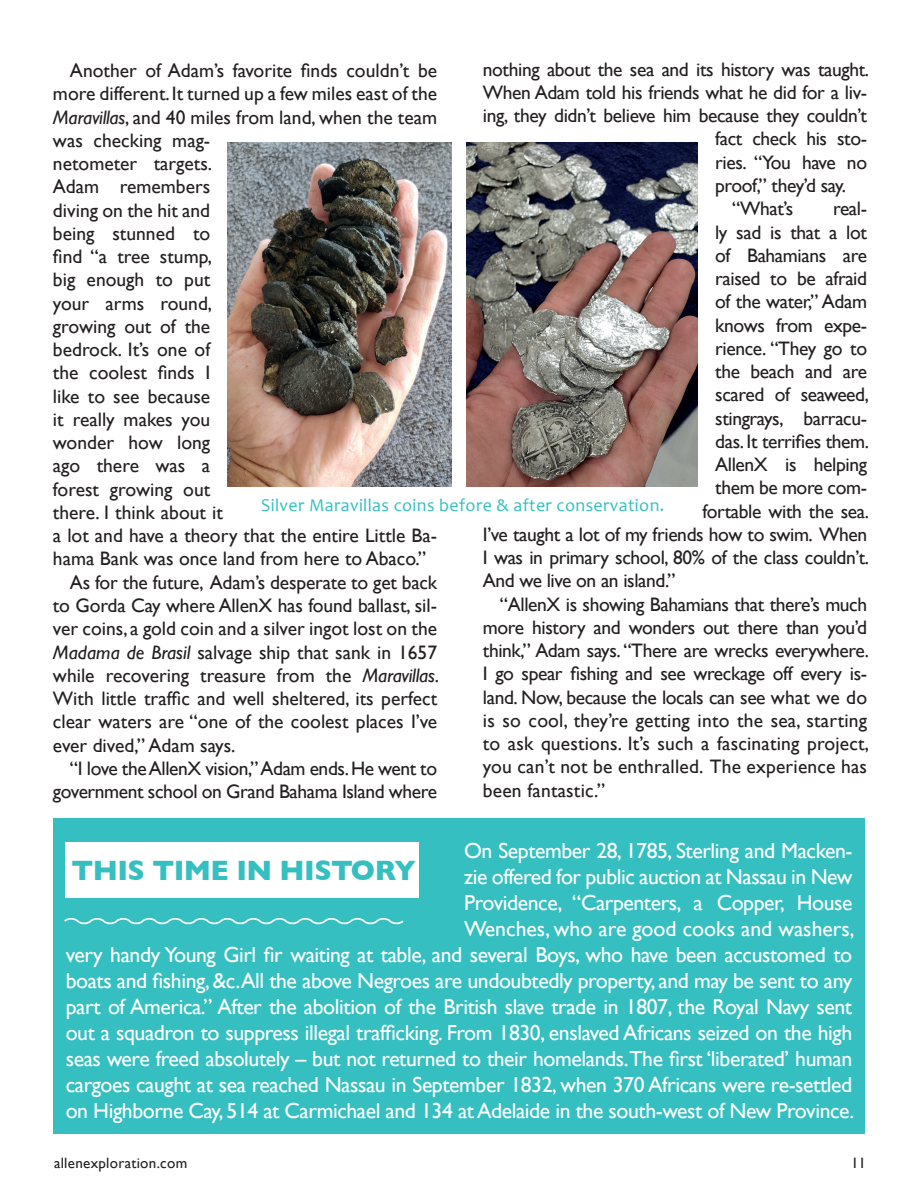
<style>
.page{position:relative;width:919px;height:1187px;background:#fff}
.page>*{position:absolute;margin:0;border:0;box-sizing:border-box;transform-origin:0 0}
.t1{font:700 28.5px "Gill Sans";letter-spacing:-.02em;color:#35bfc1}
.t2{font:21.75px/26.1px "Gill Sans";letter-spacing:-.02em;color:#fff;text-align:justify}
.t3{font:19.5px "Gill Sans";letter-spacing:-.01em;color:#231f20}
.t4{font:19.5px "Gill Sans";letter-spacing:.01em;color:#231f20}
.t5{font:18px "Candara";letter-spacing:.02em;color:#35bfc1}
.t6{font:15px "Gill Sans";letter-spacing:.02em;color:#231f20}
.s1{font-style:italic}
</style>
<div class="page">
<img style="left:227px;top:143px;width:225px;height:343px">
<img style="left:466px;top:143px;width:231px;height:343px">
<div style="left:53px;top:818px;width:811px;height:315px;background:#35bfc1"></div>
<div style="left:65px;top:842px;width:354px;height:56px;background:#fff"></div>
<svg style="left:64px;top:918px;width:340px;height:7px"></svg>
<p class="t3" style="left:483px;top:58px;width:387px">nothing about the sea and its history was taught.</p>
<p class="t3" style="left:483px;top:81px;width:386px">When Adam told his friends what he did for a liv-</p>
<p class="t3" style="left:483px;top:104px;width:385px">ing, they didn’t believe him because they couldn’t</p>
<p class="t3" style="left:715px;top:127px;width:153px">fact check his sto-</p>
<p class="t3" style="left:715px;top:151px;width:153px">ries. “You have no</p>
<p class="t3" style="left:715px;top:174px;width:132px">proof,” they’d say.</p>
<p class="t3" style="left:732px;top:197px;width:63px">“What’s</p>
<p class="t3" style="left:833px;top:197px;width:36px">real-</p>
<p class="t3" style="left:715px;top:220px;width:153px">ly sad is that a lot</p>
<p class="t3" style="left:715px;top:244px;width:153px">of Bahamians are</p>
<p class="t3" style="left:715px;top:267px;width:153px">raised to be afraid</p>
<p class="t3" style="left:715px;top:290px;width:153px">of the water,” Adam</p>
<p class="t3" style="left:715px;top:313px;width:153px">knows from expe-</p>
<p class="t3" style="left:715px;top:337px;width:153px">rience. “They go to</p>
<p class="t3" style="left:715px;top:360px;width:153px">the beach and are</p>
<p class="t3" style="left:715px;top:383px;width:155px">scared of seaweed,</p>
<p class="t3" style="left:715px;top:406px;width:153px">stingrays, barracu-</p>
<p class="t3" style="left:715px;top:430px;width:155px">das. It terrifies them.</p>
<p class="t3" style="left:715px;top:453px;width:153px">AllenX is helping</p>
<p class="t3" style="left:715px;top:476px;width:153px">them be more com-</p>
<p class="t3" style="left:702px;top:499px;width:168px">fortable with the sea.</p>
<p class="t3" style="left:483px;top:522px;width:386px">I’ve taught a lot of my friends how to swim. When</p>
<p class="t3" style="left:483px;top:546px;width:387px">I was in primary school, 80% of the class couldn’t.</p>
<p class="t3" style="left:483px;top:569px;width:194px">And we live on an island.”</p>
<p class="t3" style="left:500px;top:592px;width:368px">“AllenX is showing Bahamians that there’s much</p>
<p class="t3" style="left:483px;top:615px;width:386px">more history and wonders out there than you’d</p>
<p class="t3" style="left:483px;top:639px;width:387px">think,” Adam says. “There are wrecks everywhere.</p>
<p class="t3" style="left:483px;top:662px;width:385px">I go spear fishing and see wreckage off every is-</p>
<p class="t3" style="left:483px;top:685px;width:386px">land. Now, because the locals can see what we do</p>
<p class="t4" style="left:483px;top:708px;width:385px">is so cool, they’re getting into the sea, starting</p>
<p class="t4" style="left:483px;top:732px;width:387px">to ask questions. It’s such a fascinating project,</p>
<p class="t4" style="left:483px;top:755px;width:385px">you can’t not be enthralled. The experience has</p>
<p class="t4" style="left:483px;top:778px;width:124px">been fantastic.”</p>
<p class="t3" style="left:70px;top:59px;width:368px">Another of Adam’s favorite finds couldn’t be</p>
<p class="t3" style="left:53px;top:82px;width:385px">more different. It turned up a few miles east of the</p>
<p class="t3" style="left:53px;top:105px;width:385px"><span class="s1">Maravillas</span>, and 40 miles from land, when the team</p>
<p class="t3" style="left:53px;top:129px;width:159px">was checking mag-</p>
<p class="t3" style="left:53px;top:152px;width:161px">netometer targets.</p>
<p class="t3" style="left:53px;top:175px;width:159px">Adam remembers</p>
<p class="t3" style="left:53px;top:198px;width:159px">diving on the hit and</p>
<p class="t3" style="left:53px;top:222px;width:159px">being stunned to</p>
<p class="t3" style="left:53px;top:245px;width:161px">find “a tree stump,</p>
<p class="t3" style="left:53px;top:268px;width:159px">big enough to put</p>
<p class="t3" style="left:53px;top:291px;width:161px">your arms round,</p>
<p class="t3" style="left:53px;top:315px;width:159px">growing out of the</p>
<p class="t3" style="left:53px;top:338px;width:159px">bedrock. It’s one of</p>
<p class="t3" style="left:53px;top:361px;width:159px">the coolest finds I</p>
<p class="t3" style="left:53px;top:384px;width:159px">like to see because</p>
<p class="t3" style="left:53px;top:408px;width:159px">it really makes you</p>
<p class="t3" style="left:53px;top:431px;width:159px">wonder how long</p>
<p class="t3" style="left:53px;top:454px;width:159px">ago there was a</p>
<p class="t3" style="left:53px;top:477px;width:159px">forest growing out</p>
<p class="t3" style="left:53px;top:501px;width:171px">there. I think about it</p>
<p class="t3" style="left:53px;top:524px;width:385px">a lot and have a theory that the entire Little Ba-</p>
<p class="t3" style="left:53px;top:547px;width:375px">hama Bank was once land from here to Abaco.”</p>
<p class="t3" style="left:70px;top:570px;width:368px">As for the future, Adam’s desperate to get back</p>
<p class="t3" style="left:53px;top:594px;width:385px">to Gorda Cay where AllenX has found ballast, sil-</p>
<p class="t3" style="left:53px;top:617px;width:385px">ver coins, a gold coin and a silver ingot lost on the</p>
<p class="t3" style="left:53px;top:640px;width:385px"><span class="s1">Madama de Brasil</span> salvage ship that sank in 1657</p>
<p class="t3" style="left:53px;top:663px;width:387px">while recovering treasure from the <span class="s1">Maravillas</span>.</p>
<p class="t3" style="left:53px;top:687px;width:385px">With little traffic and well sheltered, its perfect</p>
<p class="t3" style="left:53px;top:710px;width:385px">clear waters are “one of the coolest places I’ve</p>
<p class="t3" style="left:53px;top:733px;width:184px">ever dived,” Adam says.</p>
<p class="t3" style="left:70px;top:756px;width:368px">“I love the AllenX vision,” Adam ends. He went to</p>
<p class="t3" style="left:53px;top:780px;width:385px">government school on Grand Bahama Island where</p>
<p class="t5" style="left:261px;top:494px;width:404px">Silver Maravillas coins before &amp; after conservation.</p>
<h1 class="t1" style="left:71px;top:848px;width:346px">THIS TIME IN HISTORY</h1>
<p class="t2" style="left:464px;top:837px;width:392px">On September 28, 1785, Sterling and Macken&shy;zie offered for public auction at Nassau in New Providence, “Carpenters, a Copper, House Wenches, who are good cooks and washers,</p>
<p class="t2" style="left:66px;top:941px;width:790px">very handy Young Girl fir waiting at table, and several Boys, who have been accustomed to boats and fishing, &amp;c.All the above Negroes are undoubtedly property, and may be sent to any part of America.” After the abolition of the British slave trade in 1807, the Royal Navy sent out a squadron to suppress illegal trafficking. From 1830, enslaved Africans seized on the high seas were freed absolutely – but not returned to their homelands.The first ‘liberated’ human cargoes caught at sea reached Nassau in September 1832, when 370 Africans were re-settled on Highborne Cay, 514 at Carmichael and 134 at Adelaide in the south-west of New Province.</p>
<p class="t6" style="left:54px;top:1153px;width:135px">allenexploration.com</p>
<p class="t6" style="left:850px;top:1154px;width:16px">11</p>
</div>
